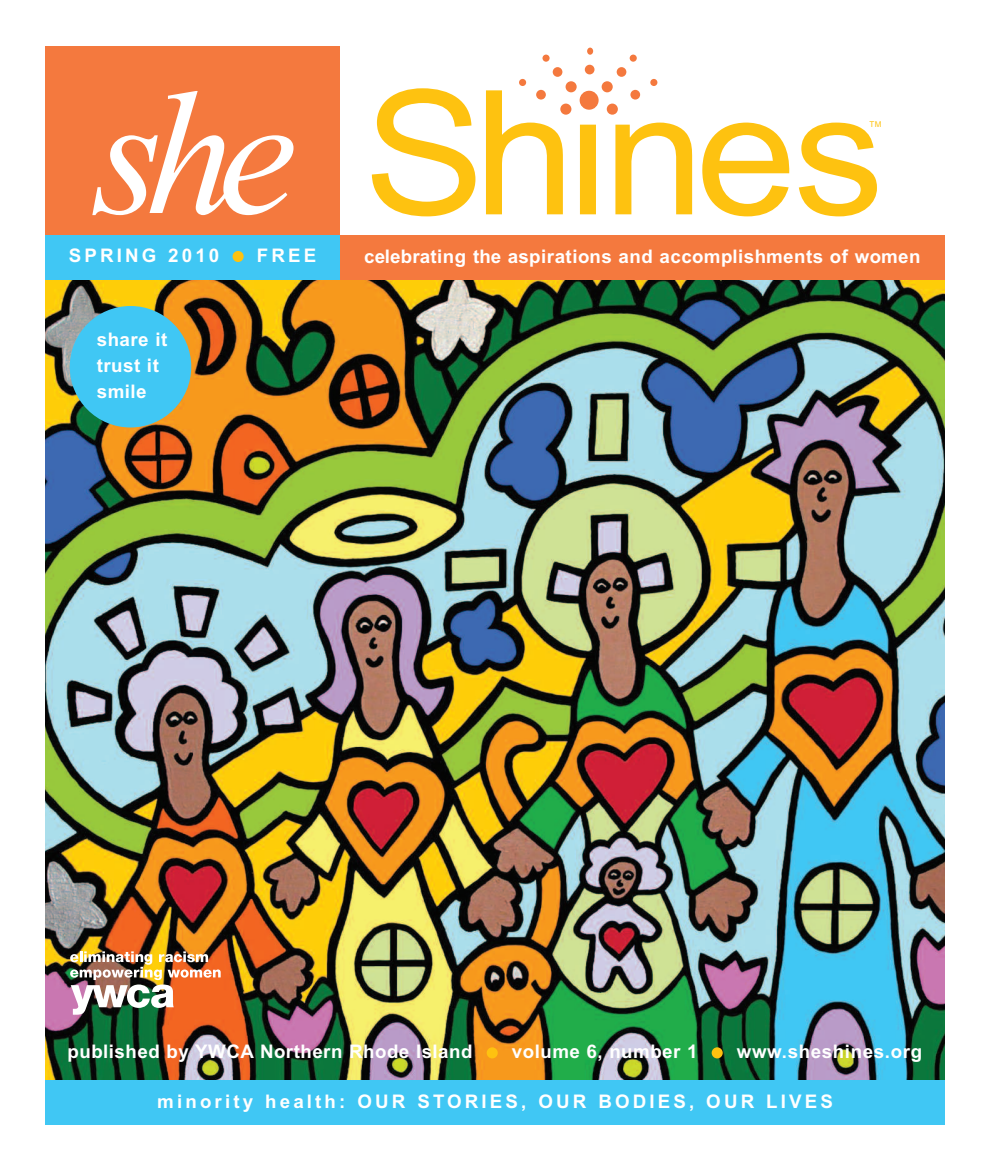
<style>
.page{position:relative;width:990px;height:1170px;background:#fff}
.page>*{position:absolute;margin:0;border:0;box-sizing:border-box;transform-origin:0 0}
.t1{font:173.12px "Arial";letter-spacing:-.04em;color:#fec210;scale:1.05 1}
.t2{font:700 18.75px/26.2px "Arial";letter-spacing:.025em;color:#fff}
.t3{font:700 18.75px "Arial";letter-spacing:.165em;color:#fff}
.t4{font:8px "Arial";color:#fec210}
.s1{font-family:"Times New Roman";font-style:italic;font-size:175.88px;color:#fff}
</style>
<div class="page">
<img style="left:45px;top:280px;width:900px;height:801px">
<div style="left:45px;top:1081px;width:900px;height:44px;background:#40c7f4"></div>
<div style="left:45px;top:47px;width:295px;height:188px;background:#f4793e"></div>
<div style="left:580px;top:91px;width:19px;height:19px;background:#f4793e;border-radius:50%"></div>
<div style="left:602px;top:81px;width:11px;height:11px;background:#f4793e;border-radius:50%"></div>
<div style="left:566px;top:81px;width:11px;height:11px;background:#f4793e;border-radius:50%"></div>
<div style="left:560px;top:104px;width:11px;height:11px;background:#f4793e;border-radius:50%"></div>
<div style="left:607px;top:104px;width:11px;height:11px;background:#f4793e;border-radius:50%"></div>
<div style="left:585px;top:65px;width:10px;height:9px;background:#f4793e;border-radius:50%"></div>
<div style="left:553px;top:67px;width:9px;height:10px;background:#f4793e;border-radius:50%"></div>
<div style="left:536px;top:90px;width:10px;height:10px;background:#f4793e;border-radius:50%"></div>
<div style="left:630px;top:90px;width:10px;height:10px;background:#f4793e;border-radius:50%"></div>
<div style="left:617px;top:67px;width:9px;height:10px;background:#f4793e;border-radius:50%"></div>
<div style="left:630px;top:55px;width:7px;height:7px;background:#f4793e;border-radius:50%"></div>
<div style="left:587px;top:48px;width:6px;height:7px;background:#f4793e;border-radius:50%"></div>
<div style="left:542px;top:55px;width:8px;height:7px;background:#f4793e;border-radius:50%"></div>
<div style="left:519px;top:79px;width:7px;height:7px;background:#f4793e;border-radius:50%"></div>
<div style="left:650px;top:79px;width:7px;height:7px;background:#f4793e;border-radius:50%"></div>
<div style="left:340px;top:235px;width:605px;height:44px;background:#f4793e"></div>
<div style="left:45px;top:235px;width:295px;height:44px;background:#40c7f4"></div>
<div style="left:233px;top:251px;width:11px;height:11px;background:#fec210;border-radius:50%"></div>
<div style="left:70px;top:306px;width:121px;height:122px;background:#40c7f4;border-radius:50%"></div>
<div style="left:712px;top:1047px;width:11px;height:11px;background:#fec210;border-radius:50%"></div>
<div style="left:487px;top:1047px;width:11px;height:11px;background:#fec210;border-radius:50%"></div>
<img style="left:70px;top:951px;width:151px;height:64px">
<h1 class="t1" style="left:94px;top:90px;width:754px"><span class="s1">she</span> Shines</h1>
<p class="t4" style="left:870px;top:121px;width:13px">TM</p>
<p class="t3" style="left:69px;top:249px;width:152px">SPRING 2010</p>
<p class="t2" style="left:257px;top:244px;width:61px">FREE</p>
<p class="t2" style="left:364px;top:245px;width:558px">celebrating the aspirations and accomplishments of women</p>
<p class="t2" style="left:97px;top:328px;width:72px">share it trust it smile</p>
<p class="t2" style="left:68px;top:1040px;width:407px">published by YWCA Northern Rhode Island</p>
<p class="t2" style="left:512px;top:1040px;width:187px">volume 6, number 1</p>
<p class="t2" style="left:737px;top:1040px;width:187px">www.sheshines.org</p>
<p class="t3" style="left:157px;top:1094px;width:677px">minority health: OUR STORIES, OUR BODIES, OUR LIVES</p>
</div>
